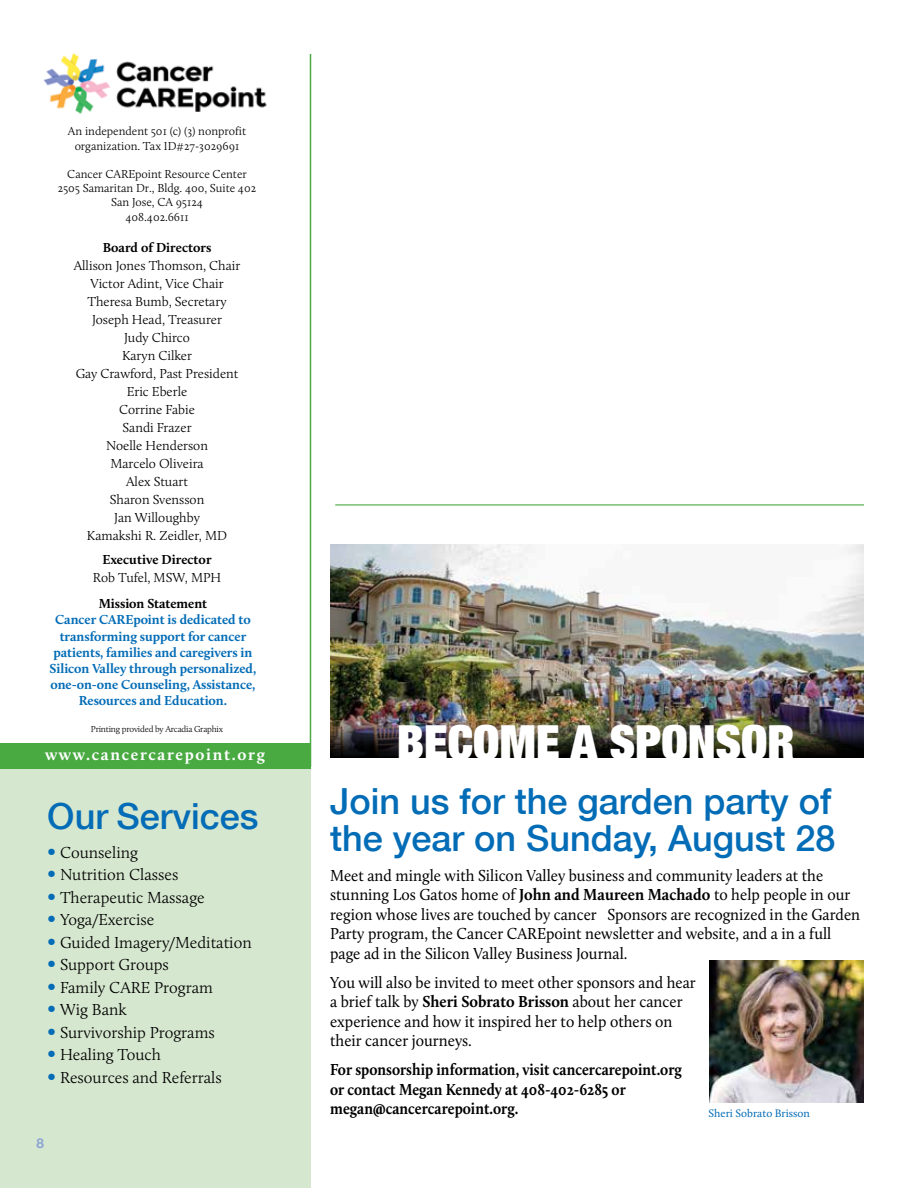
<style>
.page{position:relative;width:918px;height:1188px;background:#fff}
.page>*{position:absolute;margin:0;border:0;box-sizing:border-box;transform-origin:0 0}
.t1{font:900 expanded 47.25px "Helvetica Neue";color:#fff}
.t2{font:500 36px/37.5px "Helvetica Neue";color:#036cb6}
.t3{font:16.5px/19.5px "Calluna";color:#000;scale:.95 1}
.t4{font:300 16.5px "Calluna";color:#000}
.t5{font:700 16.5px/19.5px "Calluna";color:#000;scale:.9 1}
.t6{font:700 16.5px "Calluna";letter-spacing:.1em;color:#fff}
.t7{font:300 13.5px/18px "Calluna";color:#000;text-align:center}
.t8{font:700 13.5px/16.2px "Calluna";letter-spacing:-.005em;color:#036cb6;text-align:center}
.t9{font:700 13.5px "Calluna";color:#000}
.t10{font:700 13.5px "Helvetica Neue";color:#8ca5d5}
.t11{font:300 12px/14.4px "Calluna";color:#000;text-align:center}
.t12{font:11.25px "Calluna";color:#036cb6}
.t13{font:300 9px "Calluna";letter-spacing:-.02em;color:#000}
.s1{font-size:24px;color:#036cb6}
.s2{font-weight:700}
</style>
<div class="page">
<div style="left:0;top:767px;width:310px;height:421px;background:#d6e7cf"></div>
<div style="left:0;top:743px;width:310px;height:25px;background:#49aa42"></div>
<hr style="left:335px;top:504px;width:529px;height:1px;background:#49aa42">
<img style="left:43px;top:53px;width:224px;height:61px">
<hr style="left:310px;top:54px;width:1px;height:713px;background:#49aa42">
<img style="left:709px;top:960px;width:155px;height:143px">
<img style="left:331px;top:544px;width:533px;height:176px">
<img style="left:331px;top:720px;width:533px;height:37px">
<p class="t11" style="left:68px;top:124px;width:180px">An independent 501 (c) (3) nonprofit organization. Tax ID#27-3029691</p>
<p class="t11" style="left:58px;top:166px;width:200px">Cancer CAREpoint Resource Center<br>2505 Samaritan Dr., Bldg. 400, Suite 402<br>San Jose, CA 95124<br>408.402.6611</p>
<p class="t9" style="left:103px;top:239px;width:110px">Board of Directors</p>
<p class="t7" style="left:74px;top:257px;width:168px">Allison Jones Thomson, Chair<br>Victor Adint, Vice Chair<br>Theresa Bumb, Secretary<br>Joseph Head, Treasurer<br>Judy Chirco<br>Karyn Cilker<br>Gay Crawford, Past President<br>Eric Eberle<br>Corrine Fabie<br>Sandi Frazer<br>Noelle Henderson<br>Marcelo Oliveira<br>Alex Stuart<br>Sharon Svensson<br>Jan Willoughby<br>Kamakshi R. Zeidler, MD</p>
<p class="t9" style="left:103px;top:551px;width:111px">Executive Director</p>
<p class="t7" style="left:93px;top:568px;width:130px">Rob Tufel, MSW, MPH</p>
<p class="t9" style="left:99px;top:595px;width:110px">Mission Statement</p>
<p class="t8" style="left:50px;top:612px;width:208px">Cancer CAREpoint is dedicated to transforming support for cancer patients, families and caregivers in Silicon Valley through personalized, one-on-one Counseling, Assistance, Resources and Education.</p>
<p class="t13" style="left:91px;top:724px;width:134px">Printing provided by Arcadia Graphix</p>
<p class="t6" style="left:45px;top:744px;width:221px">www.cancercarepoint.org</p>
<h2 class="t2" style="left:47px;top:797px;width:213px">Our Services</h2>
<p class="t4" style="left:47px;top:843px;width:92px"><span class="s1">•</span> Counseling</p>
<p class="t4" style="left:47px;top:865px;width:133px"><span class="s1">•</span> Nutrition Classes</p>
<p class="t4" style="left:47px;top:888px;width:159px"><span class="s1">•</span> Therapeutic Massage</p>
<p class="t4" style="left:47px;top:910px;width:109px"><span class="s1">•</span> Yoga/Exercise</p>
<p class="t4" style="left:47px;top:933px;width:206px"><span class="s1">•</span> Guided Imagery/Meditation</p>
<p class="t4" style="left:47px;top:955px;width:123px"><span class="s1">•</span> Support Groups</p>
<p class="t4" style="left:47px;top:978px;width:167px"><span class="s1">•</span> Family CARE Program</p>
<p class="t4" style="left:47px;top:1000px;width:81px"><span class="s1">•</span> Wig Bank</p>
<p class="t4" style="left:47px;top:1023px;width:169px"><span class="s1">•</span> Survivorship Programs</p>
<p class="t4" style="left:47px;top:1045px;width:115px"><span class="s1">•</span> Healing Touch</p>
<p class="t4" style="left:47px;top:1068px;width:176px"><span class="s1">•</span> Resources and Referrals</p>
<p class="t10" style="left:36px;top:1134px;width:9px">8</p>
<h1 class="t1" style="left:397px;top:712px;width:399px">BECOME A SPONSOR</h1>
<h2 class="t2" style="left:330px;top:781px;width:507px">Join us for the garden party of the year on Sunday, August 28</h2>
<p class="t3" style="left:330px;top:865px;width:559px">Meet and mingle with Silicon Valley business and community leaders at the stunning Los Gatos home of <span class="s2">John and Maureen Machado</span> to help people in our region whose lives are touched by cancer Sponsors are recognized in the Garden Party program, the Cancer CAREpoint newsletter and website, and a in a full page ad in the Silicon Valley Business Journal.</p>
<p class="t3" style="left:330px;top:972px;width:386px">You will also be invited to meet other sponsors and hear a brief talk by <span class="s2">Sheri Sobrato Brisson</span> about her cancer experience and how it inspired her to help others on their cancer journeys.</p>
<p class="t5" style="left:330px;top:1060px;width:392px">For sponsorship information, visit cancercarepoint.org or contact Megan Kennedy at 408-402-6285 or megan@cancercarepoint.org.</p>
<p class="t12" style="left:708px;top:1106px;width:103px">Sheri Sobrato Brisson</p>
</div>
